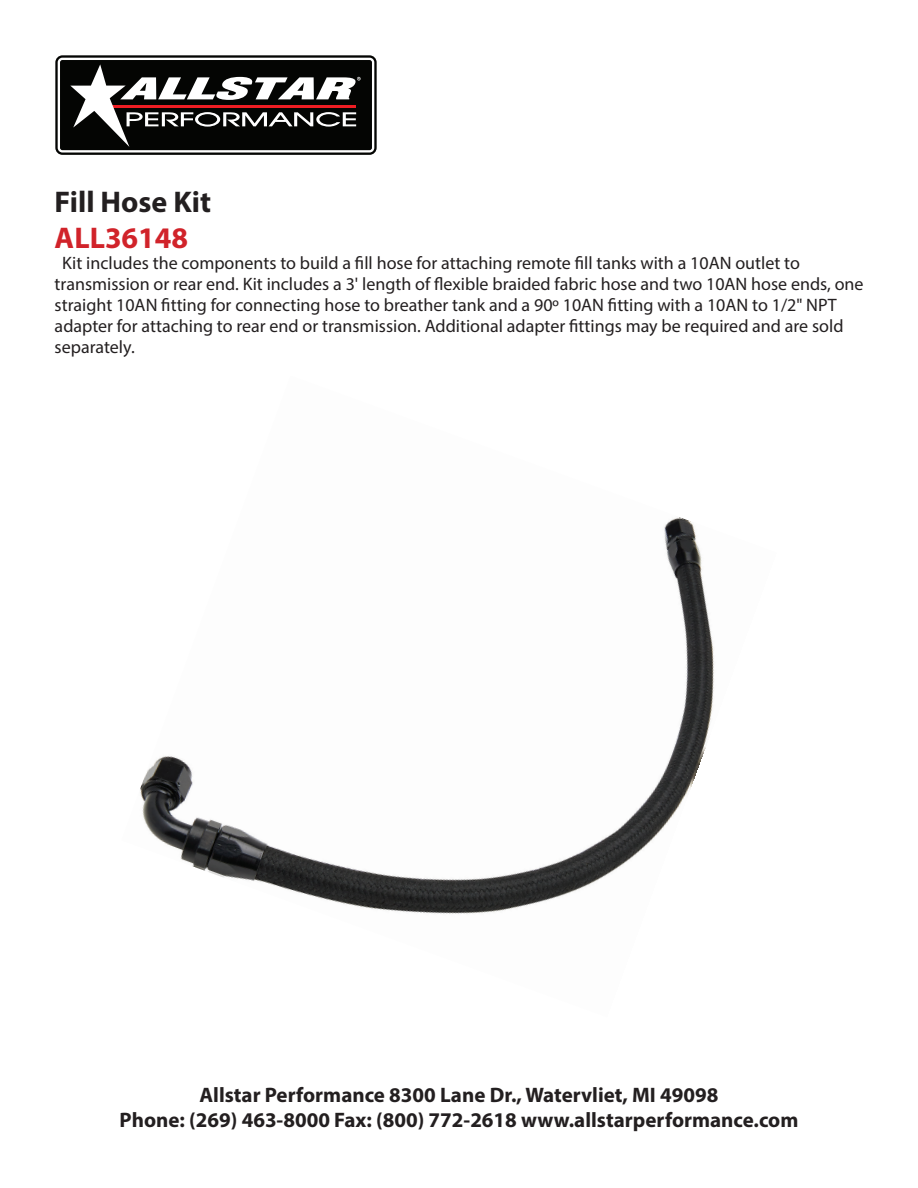
<style>
.page{position:relative;width:918px;height:1188px;background:#fff}
.page>*{position:absolute;margin:0;border:0;box-sizing:border-box;transform-origin:0 0}
.t1{font:700 30px "Myriad Pro";color:#231f20}
.t2{font:700 30px "Myriad Pro";color:#d1232a}
.t3{font:700 21px/25.2px "Myriad Pro";color:#231f20;text-align:center}
.t4{font:18px/21px "Myriad Pro";color:#231f20}
</style>
<div class="page">
<svg style="left:55px;top:55px;width:322px;height:100px;background:#30312f"></svg>
<svg style="left:58px;top:58px;width:316px;height:95px"></svg>
<div style="left:60px;top:60px;width:312px;height:90px;background:#040503;border-radius:2px"></div>
<svg style="left:70px;top:64px;width:291px;height:83px"></svg>
<img style="left:140px;top:517px;width:574px;height:397px">
<p class="t1" style="left:55px;top:182px;width:158px">Fill Hose Kit</p>
<p class="t2" style="left:55px;top:218px;width:135px">ALL36148</p>
<p class="t4" style="left:62px;top:252px;width:739px">Kit includes the components to build a fill hose for attaching remote fill tanks with a 10AN outlet to</p>
<p class="t4" style="left:55px;top:273px;width:810px">transmission or rear end. Kit includes a 3' length of flexible braided fabric hose and two 10AN hose ends, one straight 10AN fitting for connecting hose to breather tank and a 90º 10AN fitting with a 10AN to 1/2" NPT adapter for attaching to rear end or transmission. Additional adapter fittings may be required and are sold separately.</p>
<p class="t3" style="left:120px;top:1081px;width:680px">Allstar Performance 8300 Lane Dr., Watervliet, MI 49098<br>Phone: (269) 463-8000 Fax: (800) 772-2618 www.allstarperformance.com</p>
</div>
